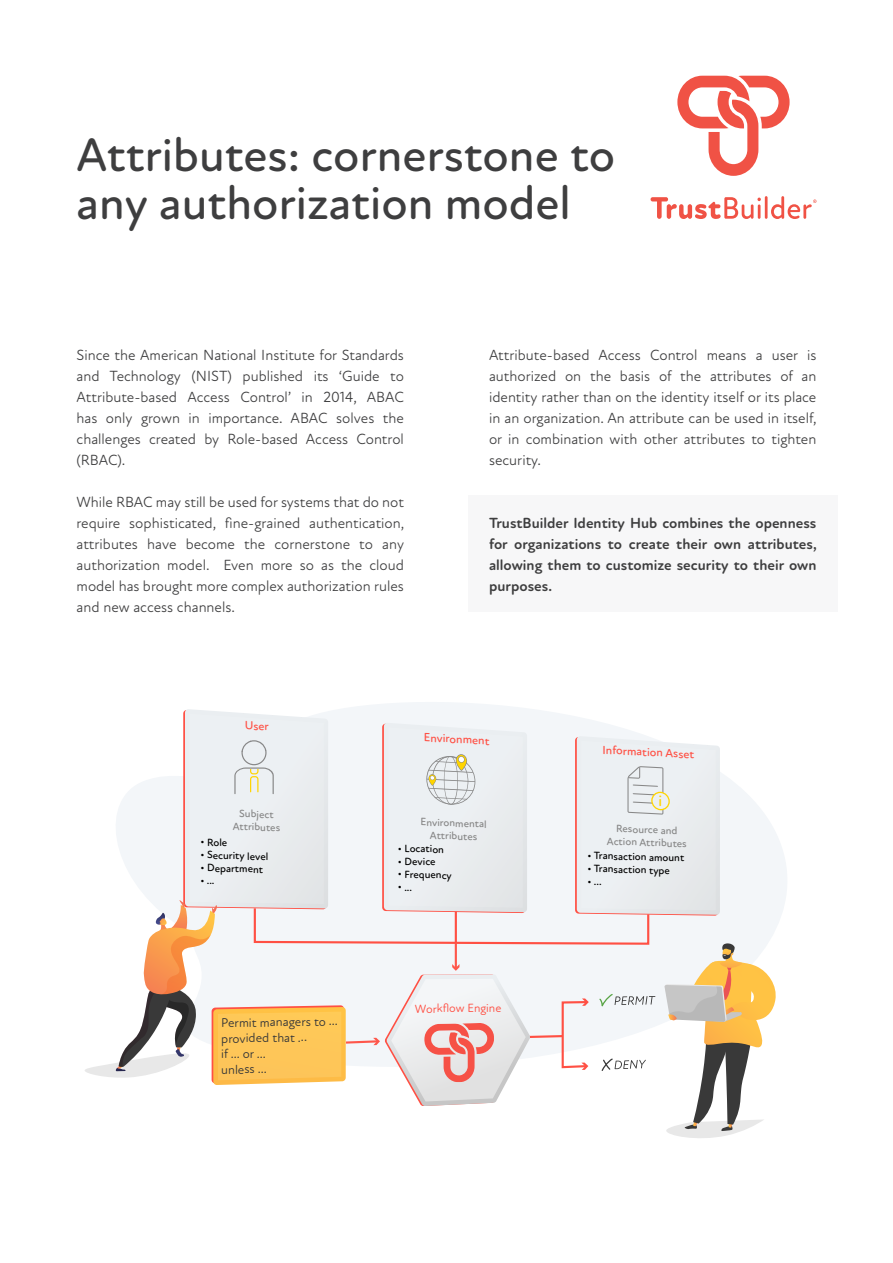
<style>
.page{position:relative;width:893px;height:1263px;background:#fff}
.page>*{position:absolute;margin:0;border:0;box-sizing:border-box;transform-origin:0 0}
.Flyer_title{font:500 48px/48px "Atten Round New";color:#3e3e3f}
.t1{font:15px/21px "Atten Round New";color:#3e3e3f;text-align:justify}
.Bold_with_with_grey{font:700 15px/21px "Atten Round New";color:#3e3e3f;text-align:justify}
.t2{font:12.9px/15.5px "Atten Round New";color:#393939}
.t3{font:500 12px "Atten Round New";color:#ff5044}
.t4{font:12px "Atten Round New";color:#ff5044}
.t5{font:500 10.8px "Atten Round New";color:#000}
.t6{font:500 10.8px/12.9px "Atten Round New";color:#878787;text-align:center}
</style>
<div class="page">
<svg style="left:651px;top:197px;width:110px;height:22px"></svg>
<hr style="left:765px;top:196px;width:2px;height:23px;background:#f05245">
<svg style="left:771px;top:196px;width:45px;height:23px"></svg>
<svg style="left:677px;top:76px;width:113px;height:100px"></svg>
<svg style="left:344px;top:702px;width:443px;height:221px"></svg>
<div style="left:468px;top:496px;width:370px;height:116px;background:#f7f7f8"></div>
<svg style="left:85px;top:709px;width:693px;height:429px"></svg>
<p class="Flyer_title" style="left:77px;top:131px;width:540px">Attributes: cornerstone to any authorization model</p>
<p class="t1" style="left:77px;top:344px;width:329px">Since the American National Institute for Standards and Technology (NIST) published its ‘Guide to Attribute-based Access Control’ in 2014, ABAC has only grown in importance. ABAC solves the challenges created by Role-based Access Control (RBAC).</p>
<p class="t1" style="left:77px;top:491px;width:329px">While RBAC may still be used for systems that do not require sophisticated, fine-grained authentication, attributes have become the cornerstone to any authorization model. Even more so as the cloud model has brought more complex authorization rules and new access channels.</p>
<p class="t1" style="left:489px;top:344px;width:329px">Attribute-based Access Control means a user is authorized on the basis of the attributes of an identity rather than on the identity itself or its place in an organization. An attribute can be used in itself, or in combination with other attributes to tighten security.</p>
<p class="Bold_with_with_grey" style="left:489px;top:512px;width:329px">TrustBuilder Identity Hub combines the openness for organizations to create their own attributes, allowing them to customize security to their own purposes.</p>
<p class="t3" style="left:245px;top:718px;width:26px;rotate:3deg">User</p>
<p class="t3" style="left:424px;top:730px;width:67px;rotate:3deg">Environment</p>
<p class="t3" style="left:603px;top:742px;width:93px;rotate:3deg">Information Asset</p>
<p class="t6" style="left:234px;top:807px;width:49px;rotate:2deg">Subject<br>Attributes</p>
<p class="t6" style="left:421px;top:815px;width:68px;rotate:2deg">Environmental<br>Attributes</p>
<p class="t6" style="left:616px;top:822px;width:63px;rotate:2deg">Resource and</p>
<p class="t5" style="left:201px;top:835px;width:28px;rotate:2deg">• Role</p>
<p class="t6" style="left:607px;top:835px;width:82px;rotate:2deg">Action Attributes</p>
<p class="t5" style="left:201px;top:848px;width:69px;rotate:2deg">• Security level</p>
<p class="t5" style="left:201px;top:861px;width:64px;rotate:2deg">• Department</p>
<p class="t5" style="left:201px;top:874px;width:16px;rotate:2deg">• ...</p>
<p class="t5" style="left:398px;top:841px;width:48px;rotate:2deg">• Location</p>
<p class="t5" style="left:398px;top:854px;width:39px;rotate:2deg">• Device</p>
<p class="t5" style="left:398px;top:867px;width:55px;rotate:2deg">• Frequency</p>
<p class="t5" style="left:398px;top:880px;width:16px;rotate:2deg">• ...</p>
<p class="t5" style="left:588px;top:848px;width:98px;rotate:2deg">• Transaction amount</p>
<p class="t5" style="left:588px;top:861px;width:84px;rotate:2deg">• Transaction type</p>
<p class="t5" style="left:588px;top:875px;width:16px;rotate:2deg">• ...</p>
<p class="t2" style="left:220px;top:1015px;width:119px;rotate:-1deg">Permit managers to ... provided that ...<br>if ... or ...<br>unless ...</p>
<p class="t4" style="left:415px;top:1002px;width:88px;rotate:-1deg">Workfl ow Engine</p>
</div>
